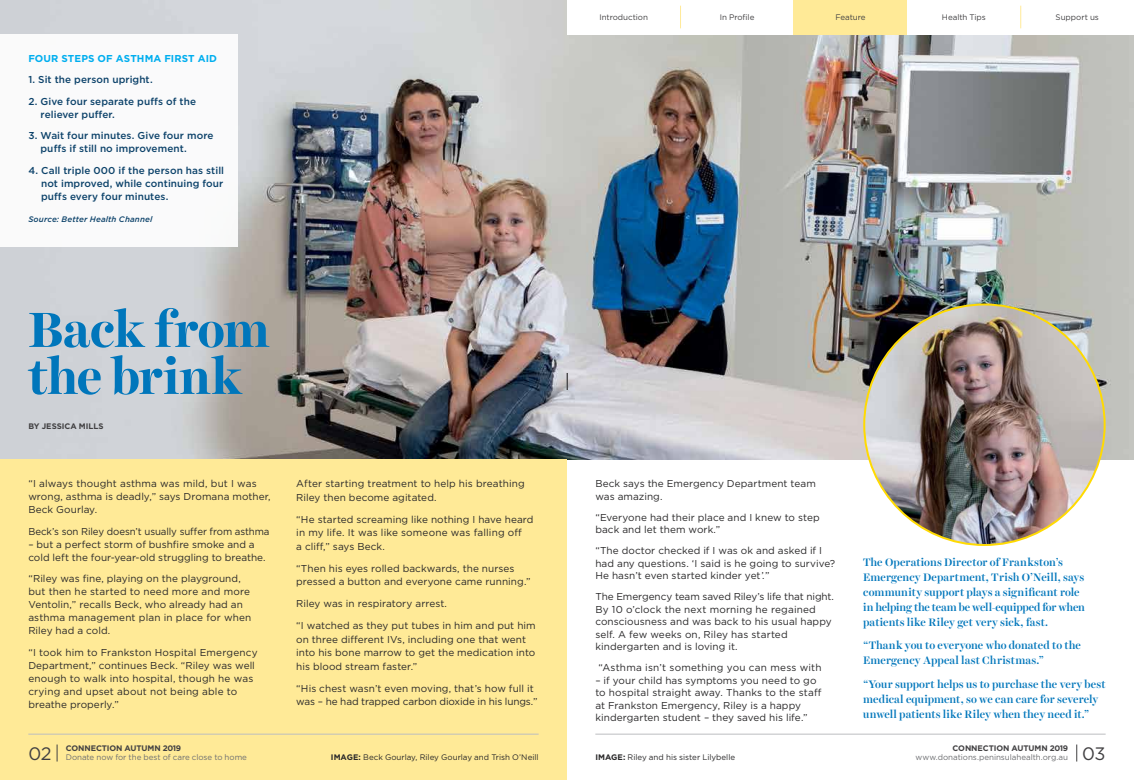
<style>
.page{position:relative;width:1134px;height:780px;background:#fff}
.page>*{position:absolute;margin:0;border:0;box-sizing:border-box;transform-origin:0 0}
.t1{font:700 50px/47px "Harriet Display";letter-spacing:-.015em;color:#0076bb}
.t2{font:18px "Gotham";color:#414042}
.t3{font:500 11px/15px "Harriet Display";letter-spacing:.005em;color:#0076bb}
.t4{font:10px/13px "Gotham";letter-spacing:.005em;color:#292829}
.t5{font:500 10px/13px "Gotham";letter-spacing:.01em;color:#0c426a}
.t6{font:700 10px "Gotham";letter-spacing:.01em;color:#00aeef}
.t7{font:8px "Gotham";color:#292829}
.t8{font:8px "Gotham";letter-spacing:-.005em;color:#6d6e71}
.t9{font:700 8px "Gotham";letter-spacing:-.005em;color:#414042}
.t10{font:8px "Gotham";letter-spacing:-.005em;color:#414042}
.t11{font:italic 500 8px "Gotham";letter-spacing:.02em;color:#0c426a}
.s1{font-weight:700}
</style>
<div class="page">
<img style="left:0;top:0;width:1134px;height:459px">
<div style="left:567px;top:0;width:567px;height:34px;background:#fff"></div>
<div style="left:0;top:459px;width:567px;height:321px;background:#ffea97"></div>
<div style="left:794px;top:0;width:113px;height:34px;background:#ffea97"></div>
<svg style="left:680px;top:6px;width:1px;height:22px"></svg>
<svg style="left:1020px;top:6px;width:1px;height:22px"></svg>
<hr style="left:595px;top:733px;width:511px;height:1px;background:#bcbec0">
<hr style="left:28px;top:733px;width:511px;height:1px;background:#bcbec0">
<svg style="left:57px;top:744px;width:1px;height:17px"></svg>
<svg style="left:567px;top:373px;width:1px;height:17px"></svg>
<svg style="left:1076px;top:744px;width:1px;height:17px"></svg>
<img style="left:864px;top:304px;width:241px;height:241px;border-radius:120px">
<div style="left:0;top:34px;width:238px;height:213px;background:#fff"></div>
<p class="t6" style="left:28px;top:52px;width:190px">FOUR STEPS OF ASTHMA FIRST AID</p>
<p class="t5" style="left:28px;top:73px;width:126px">1. Sit the person upright.</p>
<p class="t5" style="left:41px;top:95px;width:157px;text-indent:-12px">2. Give four separate puffs of the reliever puffer.</p>
<p class="t5" style="left:40px;top:129px;width:175px;text-indent:-12px">3. Wait four minutes. Give four more puffs if still no improvement.</p>
<p class="t5" style="left:41px;top:164px;width:184px;text-align:justify;text-indent:-13px">4. Call triple 000 if the person has still not improved, while continuing four puffs every four minutes.</p>
<p class="t11" style="left:28px;top:213px;width:125px">Source: Better Health Channel</p>
<h1 class="t1" style="left:28px;top:305px;width:243px">Back from the brink</h1>
<p class="t9" style="left:28px;top:421px;width:77px">BY JESSICA MILLS</p>
<p class="t4" style="left:28px;top:477px;width:244px">“I always thought asthma was mild, but I was wrong, asthma is deadly,” says Dromana mother,<br>Beck Gourlay.</p>
<p class="t4" style="left:28px;top:524px;width:243px">Beck’s son Riley doesn’t usually suffer from asthma</p>
<p class="t4" style="left:28px;top:537px;width:239px">– but a perfect storm of bushfire smoke and a cold left the four-year-old struggling to breathe.</p>
<p class="t4" style="left:28px;top:572px;width:224px">“Riley was fine, playing on the playground, but then he started to need more and more Ventolin,” recalls Beck, who already had an asthma management plan in place for when Riley had a cold.</p>
<p class="t4" style="left:28px;top:645px;width:231px">“I took him to Frankston Hospital Emergency Department,” continues Beck. “Riley was well enough to walk into hospital, though he was crying and upset about not being able to breathe properly.”</p>
<p class="t4" style="left:296px;top:477px;width:230px;line-height:13.5px">After starting treatment to help his breathing<br>Riley then become agitated.</p>
<p class="t4" style="left:296px;top:512px;width:239px;line-height:13.5px">“He started screaming like nothing I have heard in my life. It was like someone was falling off<br>a cliff,” says Beck.</p>
<p class="t4" style="left:296px;top:561px;width:236px;line-height:13.5px">“Then his eyes rolled backwards, the nurses pressed a button and everyone came running.”</p>
<p class="t4" style="left:296px;top:597px;width:152px">Riley was in respiratory arrest.</p>
<p class="t4" style="left:296px;top:619px;width:241px;line-height:13.5px">“I watched as they put tubes in him and put him on three different IVs, including one that went into his bone marrow to get the medication into his blood stream faster.”</p>
<p class="t4" style="left:296px;top:681px;width:243px;line-height:13.5px">“His chest wasn’t even moving, that’s how full it was – he had trapped carbon dioxide in his lungs.”</p>
<p class="t9" style="left:66px;top:743px;width:117px">CONNECTION AUTUMN 2019</p>
<p class="t8" style="left:66px;top:752px;width:183px">Donate now for the best of care close to home</p>
<h2 class="t2" style="left:28px;top:742px;width:25px">02</h2>
<p class="t7" style="left:331px;top:752px;width:209px"><span class="s1">IMAGE:</span> Beck Gourlay, Riley Gourlay and Trish O’Neill</p>
<p class="t10" style="left:599px;top:12px;width:50px">Introduction</p>
<p class="t10" style="left:720px;top:12px;width:36px">In Profile</p>
<p class="t10" style="left:835px;top:12px;width:32px">Feature</p>
<p class="t10" style="left:942px;top:12px;width:45px">Health Tips</p>
<p class="t10" style="left:1056px;top:12px;width:45px">Support us</p>
<p class="t4" style="left:595px;top:477px;width:222px;line-height:12.5px">Beck says the Emergency Department team was amazing.</p>
<p class="t4" style="left:595px;top:511px;width:226px;line-height:12.5px">“Everyone had their place and I knew to step back and let them work.”</p>
<p class="t4" style="left:595px;top:544px;width:241px;line-height:12.5px">“The doctor checked if I was ok and asked if I had any questions. ‘I said is he going to survive?<br>He hasn’t even started kinder yet’.”</p>
<p class="t4" style="left:595px;top:590px;width:240px;line-height:12.5px">The Emergency team saved Riley’s life that night.<br>By 10 o’clock the next morning he regained consciousness and was back to his usual happy self. A few weeks on, Riley has started kindergarten and is loving it.</p>
<p class="t4" style="left:598px;top:661px;width:225px">“Asthma isn’t something you can mess with</p>
<p class="t4" style="left:595px;top:674px;width:228px;line-height:12.5px">– if your child has symptoms you need to go to hospital straight away. Thanks to the staff at Frankston Emergency, Riley is a happy kindergarten student – they saved his life.”</p>
<p class="t7" style="left:595px;top:752px;width:141px"><span class="s1">IMAGE:</span> Riley and his sister Lilybelle</p>
<p class="t3" style="left:863px;top:554px;width:223px">The Operations Director of Frankston’s Emergency Department, Trish O’Neill, says community support plays a significant role in helping the team be well-equipped for when patients like Riley get very sick, fast.</p>
<p class="t3" style="left:863px;top:637px;width:219px">“Thank you to everyone who donated to the<br>Emergency Appeal last Christmas.”</p>
<p class="t3" style="left:863px;top:676px;width:244px">“Your support helps us to purchase the very best medical equipment, so we can care for severely unwell patients like Riley when they need it.”</p>
<p class="t9" style="left:953px;top:743px;width:117px">CONNECTION AUTUMN 2019</p>
<p class="t8" style="left:915px;top:752px;width:154px">www.donations.peninsulahealth.org.au</p>
<h2 class="t2" style="left:1082px;top:742px;width:25px">03</h2>
</div>
